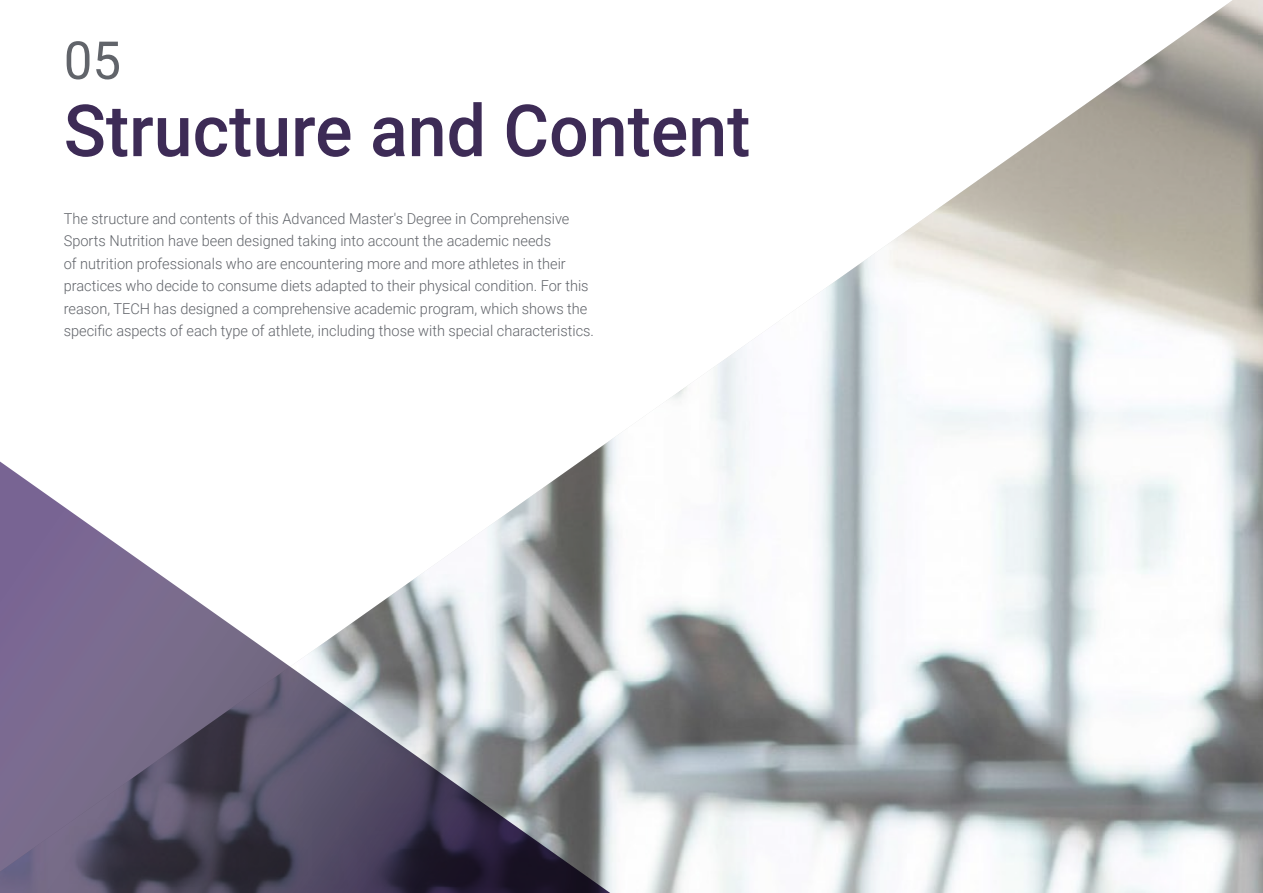
<style>
.page{position:relative;width:1263px;height:893px;background:#fff}
.page>*{position:absolute;margin:0;border:0;box-sizing:border-box;transform-origin:0 0}
.t1{font:500 72px "Roboto";color:#3d2b56}
.t2{font:52.5px "Roboto";color:#61646a}
.t3{font:300 15px/22.5px "Roboto";color:#61646a}
</style>
<div class="page">
<img style="left:602px;top:0;width:661px;height:893px">
<svg style="left:0;top:446px;width:640px;height:447px"></svg>
<h2 class="t2" style="left:64px;top:24px;width:59px">05</h2>
<h1 class="t1" style="left:64px;top:80px;width:688px">Structure and Content</h1>
<p class="t3" style="left:64px;top:207px;width:532px">The structure and contents of this Advanced Master's Degree in Comprehensive Sports Nutrition have been designed taking into account the academic needs<br>of nutrition professionals who are encountering more and more athletes in their practices who decide to consume diets adapted to their physical condition. For this reason, TECH has designed a comprehensive academic program, which shows the specific aspects of each type of athlete, including those with special characteristics.</p>
</div>
